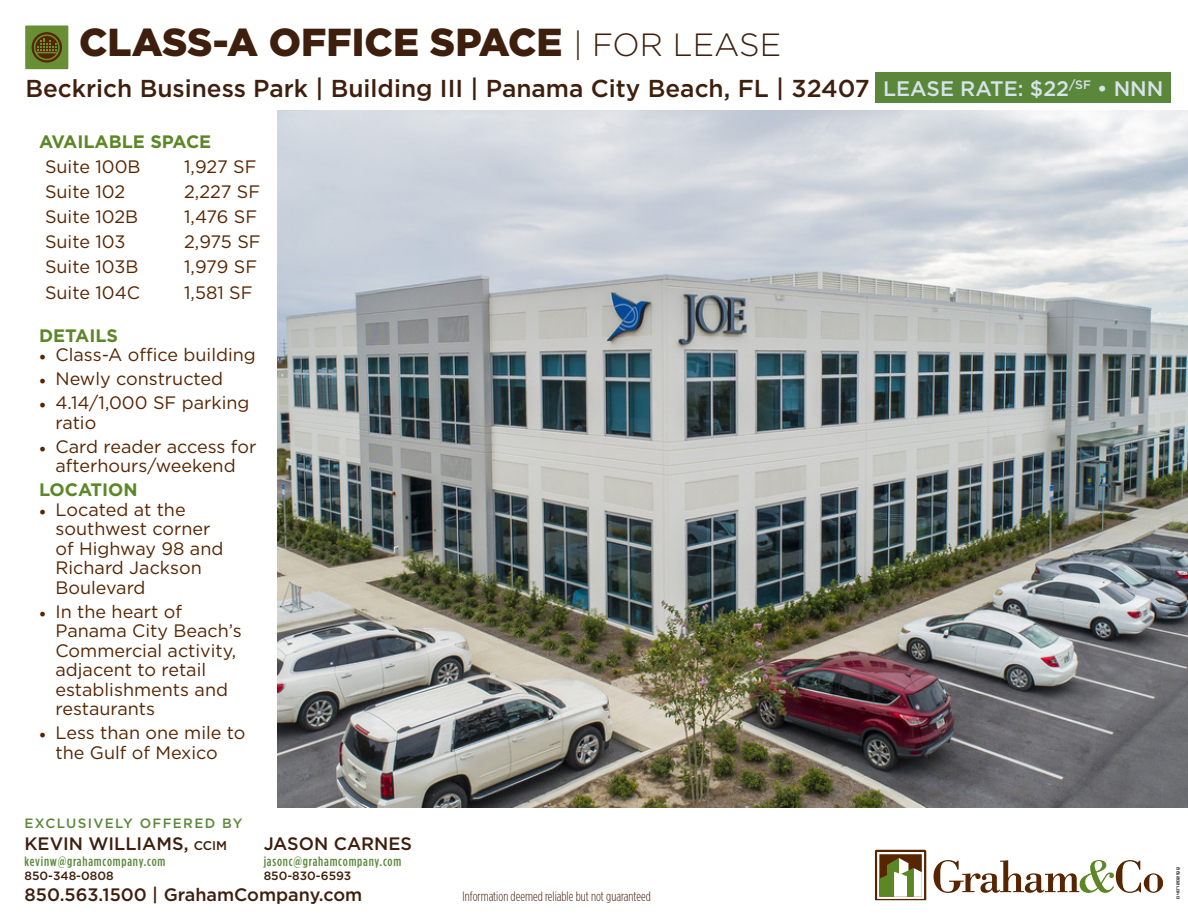
<style>
.page{position:relative;width:1188px;height:918px;background:#fff}
.page>*{position:absolute;margin:0;border:0;box-sizing:border-box;transform-origin:0 0}
.t1{font:900 39px "Gotham";color:#3e1f0d}
.t2{font:500 24.45px "Gotham";color:#3e1f0d}
.t3{font:500 21px "Gotham";color:#d7e3ea}
.t4{font:18px/19.5px "Gotham";color:#572500}
.t5{font:500 18px "Gotham";color:#3e1f0d}
.t6{font:700 18px "Gotham";color:#5c8727}
.t7{font:500 13.5px "Gotham Condensed";letter-spacing:.06em;color:#5b873b}
.t8{font:300 13.5px "Gotham Condensed";color:#3e1f0d}
.t9{font:500 13.5px "Gotham";letter-spacing:.1em;color:#5b873b}
.t10{font:500 12px "Gotham";color:#3e1f0d}
.t11{font:7.2px "Visitor TT2 BRK";color:#231f20}
.s1{font-weight:300;font-size:32.1px}
.s2{font-family:"Minion Pro"}
.s3{font-size:12.6px}
</style>
<div class="page">
<img style="left:277px;top:111px;width:911px;height:696px">
<svg style="left:934px;top:860px;width:229px;height:33px"></svg>
<svg style="left:875px;top:850px;width:51px;height:50px"></svg>
<div style="left:876px;top:73px;width:295px;height:30px;background:#5b873b"></div>
<div style="left:25px;top:26px;width:43px;height:43px;background:#698f34"></div>
<svg style="left:32px;top:32px;width:30px;height:31px"></svg>
<svg style="left:34px;top:34px;width:26px;height:26px"></svg>
<svg style="left:35px;top:36px;width:23px;height:23px"></svg>
<svg style="left:35px;top:38px;width:23px;height:15px"></svg>
<h1 class="t1" style="left:79px;top:20px;width:704px">CLASS-A OFFICE SPACE <span class="s1">| FOR LEASE</span></h1>
<h2 class="t2" style="left:26px;top:74px;width:846px">Beckrich Business Park | Building III | Panama City Beach, FL | 32407</h2>
<p class="t6" style="left:39px;top:131px;width:174px">AVAILABLE SPACE</p>
<p class="t4" style="left:45px;top:156px;width:97px">Suite 100B</p>
<p class="t4" style="left:184px;top:156px;width:74px">1,927 SF</p>
<p class="t4" style="left:45px;top:182px;width:82px">Suite 102</p>
<p class="t4" style="left:184px;top:182px;width:77px">2,227 SF</p>
<p class="t4" style="left:45px;top:207px;width:95px">Suite 102B</p>
<p class="t4" style="left:184px;top:207px;width:75px">1,476 SF</p>
<p class="t4" style="left:45px;top:232px;width:82px">Suite 103</p>
<p class="t4" style="left:184px;top:232px;width:78px">2,975 SF</p>
<p class="t4" style="left:45px;top:257px;width:95px">Suite 103B</p>
<p class="t4" style="left:184px;top:257px;width:74px">1,979 SF</p>
<p class="t4" style="left:45px;top:282px;width:97px">Suite 104C</p>
<p class="t4" style="left:184px;top:282px;width:70px">1,581 SF</p>
<p class="t6" style="left:39px;top:325px;width:81px">DETAILS</p>
<p class="t4" style="left:39px;top:345px;width:218px"><span class="s2">•</span> Class-A office building</p>
<p class="t4" style="left:39px;top:369px;width:186px"><span class="s2">•</span> Newly constructed</p>
<p class="t4" style="left:56px;top:393px;width:195px;text-indent:-16px"><span class="s2">•</span> 4.14/1,000 SF parking ratio</p>
<p class="t4" style="left:39px;top:436px;width:219px;text-align:center"><span class="s2">•</span> Card reader access for afterhours/weekend</p>
<p class="t6" style="left:39px;top:479px;width:100px">LOCATION</p>
<p class="t4" style="left:56px;top:499px;width:169px;text-indent:-16px"><span class="s2">•</span> Located at the southwest corner of Highway 98 and<br>Richard Jackson<br>Boulevard</p>
<p class="t4" style="left:56px;top:601px;width:188px;text-indent:-16px"><span class="s2">•</span> In the heart of<br>Panama City Beach’s<br>Commercial activity, adjacent to retail establishments and restaurants</p>
<p class="t4" style="left:56px;top:723px;width:192px;text-indent:-16px"><span class="s2">•</span> Less than one mile to the Gulf of Mexico</p>
<p class="t3" style="left:883px;top:76px;width:282px">LEASE RATE: $22<sup>/SF</sup> • NNN</p>
<p class="t9" style="left:25px;top:816px;width:219px">EXCLUSIVELY OFFERED BY</p>
<p class="t5" style="left:25px;top:833px;width:204px">KEVIN WILLIAMS, <span class="s3">CCIM</span></p>
<p class="t7" style="left:25px;top:854px;width:142px">kevinw@grahamcompany.com</p>
<p class="t10" style="left:25px;top:869px;width:91px">850-348-0808</p>
<p class="t5" style="left:264px;top:833px;width:150px">JASON CARNES</p>
<p class="t7" style="left:264px;top:854px;width:139px">jasonc@grahamcompany.com</p>
<p class="t10" style="left:264px;top:869px;width:89px">850-830-6593</p>
<p class="t5" style="left:25px;top:884px;width:339px">850.563.1500 | GrahamCompany.com</p>
<p class="t8" style="left:463px;top:889px;width:190px">Information deemed reliable but not guaranteed</p>
<p class="t11" style="left:1173px;top:899px;width:33px;rotate:-90deg">04072021QQ</p>
</div>
